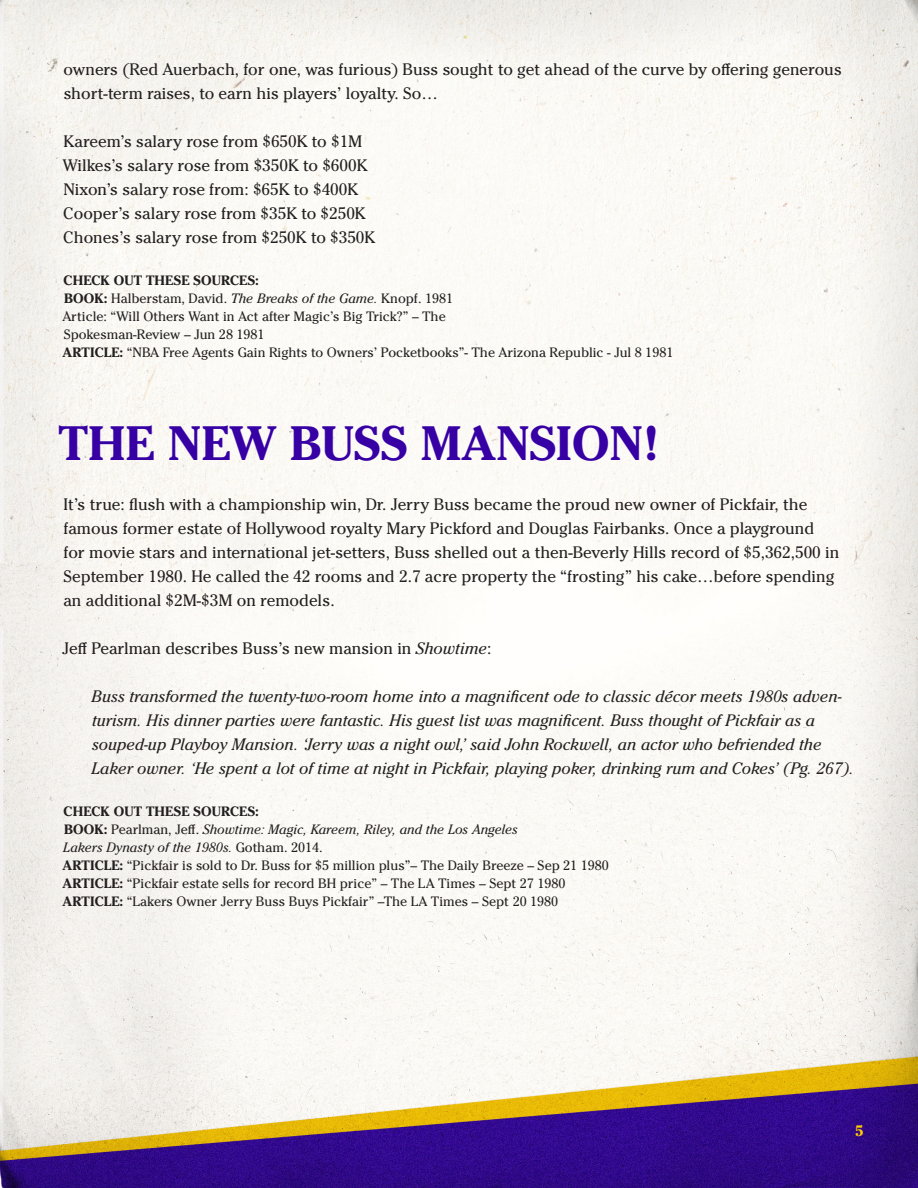
<style>
.page{position:relative;width:918px;height:1188px;background:#fff}
.page>*{position:absolute;margin:0;border:0;box-sizing:border-box;transform-origin:0 0}
.heading_paragraph_style{font:700 48px "Cheltenham Pro";color:#3700a5}
.t1{font:16.5px/24px "Cheltenham Pro";color:#231f20}
.body-quotation{font:italic 16.5px/24px "Cheltenham Pro";color:#231f20}
.t2{font:700 15px "Cheltenham Pro";color:#fc0}
.t3{font:13.5px "Cheltenham Pro";color:#231f20}
.t4{font:italic 13.5px "Cheltenham Pro";color:#231f20}
.t5{font:700 13.5px "Cheltenham Pro";letter-spacing:.01em;color:#231f20}
.s1{font-weight:700}
.s2{font-style:italic}
.s3{font-weight:700;font-style:normal}
.s4{font-style:normal}
</style>
<div class="page">
<img style="left:0;top:0;width:918px;height:1188px">
<p class="t1" style="left:64px;top:57px;width:780px">owners (Red Auerbach, for one, was furious) Buss sought to get ahead of the curve by offering generous</p>
<p class="t1" style="left:64px;top:81px;width:376px">short-term raises, to earn his players’ loyalty. So…</p>
<p class="t1" style="left:64px;top:129px;width:300px">Kareem’s salary rose from $650K to $1M</p>
<p class="t1" style="left:63px;top:153px;width:306px">Wilkes’s salary rose from $350K to $600K</p>
<p class="t1" style="left:63px;top:177px;width:296px">Nixon’s salary rose from: $65K to $400K</p>
<p class="t1" style="left:63px;top:201px;width:304px">Cooper’s salary rose from $35K to $250K</p>
<p class="t1" style="left:63px;top:225px;width:314px">Chones’s salary rose from $250K to $350K</p>
<p class="t5" style="left:64px;top:271px;width:197px">CHECK OUT THESE SOURCES:</p>
<p class="t3" style="left:64px;top:290px;width:391px"><span class="s1">BOOK:</span> Halberstam, David. <span class="s2">The Breaks of the Game.</span> Knopf. 1981</p>
<p class="t3" style="left:62px;top:308px;width:385px">Article: “Will Others Want in Act after Magic’s Big Trick?” – The</p>
<p class="t3" style="left:64px;top:326px;width:202px">Spokesman-Review – Jun 28 1981</p>
<p class="t3" style="left:63px;top:344px;width:612px"><span class="s1">ARTICLE:</span> “NBA Free Agents Gain Rights to Owners’ Pocketbooks”- The Arizona Republic - Jul 8 1981</p>
<p class="heading_paragraph_style" style="left:58px;top:413px;width:602px">THE NEW BUSS MANSION!</p>
<p class="t1" style="left:63px;top:492px;width:777px">It’s true: flush with a championship win, Dr. Jerry Buss became the proud new owner of Pickfair, the famous former estate of Hollywood royalty Mary Pickford and Douglas Fairbanks. Once a playground for movie stars and international jet-setters, Buss shelled out a then-Beverly Hills record of $5,362,500 in September 1980. He called the 42 rooms and 2.7 acre property the “frosting” his cake…before spending an additional $2M-$3M on remodels.</p>
<p class="t1" style="left:62px;top:636px;width:431px">Jeff Pearlman describes Buss’s new mansion in <span class="s2">Showtime</span>:</p>
<p class="body-quotation" style="left:92px;top:684px;width:764px">Buss transformed the twenty-two-room home into a magnificent ode to classic décor meets 1980s adven&shy;turism. His dinner parties were fantastic. His guest list was magnificent. Buss thought of Pickfair as a souped-up Playboy Mansion. ‘Jerry was a night owl,’ said John Rockwell, an actor who befriended the Laker owner. ‘He spent a lot of time at night in Pickfair, playing poker, drinking rum and Cokes’ (Pg. 267).</p>
<p class="t5" style="left:64px;top:803px;width:197px">CHECK OUT THESE SOURCES:</p>
<p class="t4" style="left:64px;top:821px;width:455px"><span class="s3">BOOK:</span> <span class="s4">Pearlman, Jeff.</span> Showtime: Magic, Kareem, Riley, and the Los Angeles</p>
<p class="t4" style="left:63px;top:839px;width:261px">Lakers Dynasty of the 1980s. <span class="s4">Gotham. 2014.</span></p>
<p class="t3" style="left:63px;top:857px;width:548px"><span class="s1">ARTICLE:</span> “Pickfair is sold to Dr. Buss for $5 million plus”– The Daily Breeze – Sep 21 1980</p>
<p class="t3" style="left:63px;top:875px;width:504px"><span class="s1">ARTICLE:</span> “Pickfair estate sells for record BH price” – The LA Times – Sept 27 1980</p>
<p class="t3" style="left:63px;top:893px;width:497px"><span class="s1">ARTICLE:</span> “Lakers Owner Jerry Buss Buys Pickfair” –The LA Times – Sept 20 1980</p>
<p class="t2" style="left:855px;top:1121px;width:10px">5</p>
</div>
